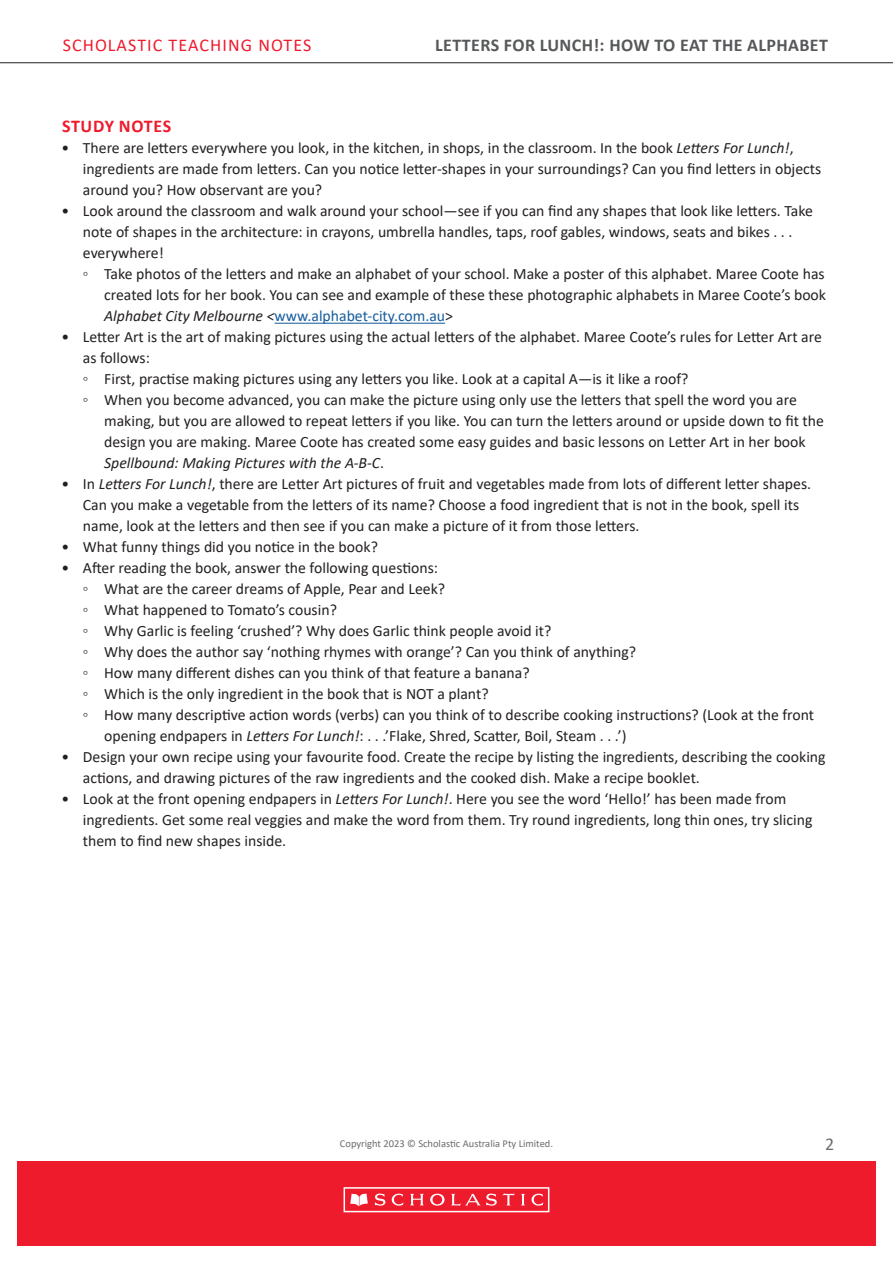
<style>
.page{position:relative;width:893px;height:1263px;background:#fff}
.page>*{position:absolute;margin:0;border:0;box-sizing:border-box;transform-origin:0 0}
.t1{font:700 18px "Calibri";letter-spacing:.02em;color:#57585a}
.t2{font:18px "Calibri";letter-spacing:.06em;color:#ee1b2d}
.SUB_HEAD_1{font:700 18px "Calibri";letter-spacing:.035em;color:#ee1b2d}
.t3{font:18px "Calibri";color:#6c6d70}
.t4{font:15.75px/21px "Calibri";color:#231f20}
.t5{font:10.5px "Calibri";color:#6c6d70}
.s1{font-style:italic}
.s2{color:#175d9e}
</style>
<div class="page">
<hr style="left:0;top:62px;width:893px;height:1px;background:#231f20">
<div style="left:17px;top:1161px;width:859px;height:85px;background:#ee1b2d"></div>
<div style="left:344px;top:1187px;width:205px;height:25px;border:2px solid #fff"></div>
<svg style="left:350px;top:1193px;width:18px;height:13px"></svg>
<svg style="left:375px;top:1193px;width:28px;height:13px"></svg>
<svg style="left:410px;top:1194px;width:14px;height:11px"></svg>
<svg style="left:521px;top:1194px;width:4px;height:11px"></svg>
<svg style="left:531px;top:1193px;width:12px;height:13px"></svg>
<svg style="left:430px;top:1194px;width:15px;height:11px"></svg>
<svg style="left:451px;top:1193px;width:64px;height:13px"></svg>
<hr style="left:275px;top:323px;width:170px;height:1px;background:#175d9e">
<p class="t2" style="left:63px;top:32px;width:250px">SCHOLASTIC TEACHING NOTES</p>
<p class="t1" style="left:435px;top:32px;width:394px">LETTERS FOR LUNCH!: HOW TO EAT THE ALPHABET</p>
<p class="SUB_HEAD_1" style="left:62px;top:114px;width:111px">STUDY NOTES</p>
<p class="t4" style="left:83px;top:137px;width:740px;text-indent:-21px">• There are letters everywhere you look, in the kitchen, in shops, in the classroom. In the book <span class="s1">Letters For Lunch!</span>, ingredients are made from letters. Can you notice letter-shapes in your surroundings? Can you find letters in objects around you? How observant are you?</p>
<p class="t4" style="left:83px;top:200px;width:732px;text-indent:-21px">• Look around the classroom and walk around your school—see if you can find any shapes that look like letters. Take note of shapes in the architecture: in crayons, umbrella handles, taps, roof gables, windows, seats and bikes . . . everywhere!</p>
<p class="t4" style="left:104px;top:263px;width:723px;text-align:justify;text-indent:-21px">◦ Take photos of the letters and make an alphabet of your school. Make a poster of this alphabet. Maree Coote has created lots for her book. You can see and example of these these photographic alphabets in Maree Coote’s book <span class="s1">Alphabet City Melbourne &lt;</span><span class="s2">www.alphabet-city.com.au</span>&gt;</p>
<p class="t4" style="left:83px;top:326px;width:740px;text-indent:-21px">• Letter Art is the art of making pictures using the actual letters of the alphabet. Maree Coote’s rules for Letter Art are as follows:</p>
<p class="t4" style="left:83px;top:368px;width:607px">◦ First, practise making pictures using any letters you like. Look at a capital A—is it like a roof?</p>
<p class="t4" style="left:104px;top:389px;width:721px;text-indent:-21px">◦ When you become advanced, you can make the picture using only use the letters that spell the word you are making, but you are allowed to repeat letters if you like. You can turn the letters around or upside down to fit the design you are making. Maree Coote has created some easy guides and basic lessons on Letter Art in her book <span class="s1">Spellbound: Making Pictures with the A-B-C</span>.</p>
<p class="t4" style="left:83px;top:473px;width:730px;text-indent:-21px">• In <span class="s1">Letters For Lunch!</span>, there are Letter Art pictures of fruit and vegetables made from lots of different letter shapes.<br>Can you make a vegetable from the letters of its name? Choose a food ingredient that is not in the book, spell its name, look at the letters and then see if you can make a picture of it from those letters.</p>
<p class="t4" style="left:62px;top:536px;width:318px">• What funny things did you notice in the book?</p>
<p class="t4" style="left:62px;top:557px;width:378px">• After reading the book, answer the following questions:</p>
<p class="t4" style="left:83px;top:578px;width:364px">◦ What are the career dreams of Apple, Pear and Leek?</p>
<p class="t4" style="left:83px;top:599px;width:256px">◦ What happened to Tomato’s cousin?</p>
<p class="t4" style="left:83px;top:620px;width:470px">◦ Why Garlic is feeling ‘crushed’? Why does Garlic think people avoid it?</p>
<p class="t4" style="left:83px;top:641px;width:555px">◦ Why does the author say ‘nothing rhymes with orange’? Can you think of anything?</p>
<p class="t4" style="left:83px;top:662px;width:448px">◦ How many different dishes can you think of that feature a banana?</p>
<p class="t4" style="left:83px;top:683px;width:407px">◦ Which is the only ingredient in the book that is NOT a plant?</p>
<p class="t4" style="left:104px;top:704px;width:711px;text-indent:-21px">◦ How many descriptive action words (verbs) can you think of to describe cooking instructions? (Look at the front opening endpapers in <span class="s1">Letters For Lunch!</span>: . . .’Flake, Shred, Scatter, Boil, Steam . . .’)</p>
<p class="t4" style="left:83px;top:746px;width:744px;text-indent:-21px">• Design your own recipe using your favourite food. Create the recipe by listing the ingredients, describing the cooking actions, and drawing pictures of the raw ingredients and the cooked dish. Make a recipe booklet.</p>
<p class="t4" style="left:83px;top:788px;width:731px;text-indent:-21px">• Look at the front opening endpapers in <span class="s1">Letters For Lunch!</span>. Here you see the word ‘Hello!’ has been made from ingredients. Get some real veggies and make the word from them. Try round ingredients, long thin ones, try slicing them to find new shapes inside.</p>
<p class="t5" style="left:340px;top:1136px;width:215px">Copyright 2023 © Scholastic Australia Pty Limited.</p>
<p class="t3" style="left:825px;top:1131px;width:11px">2</p>
</div>
